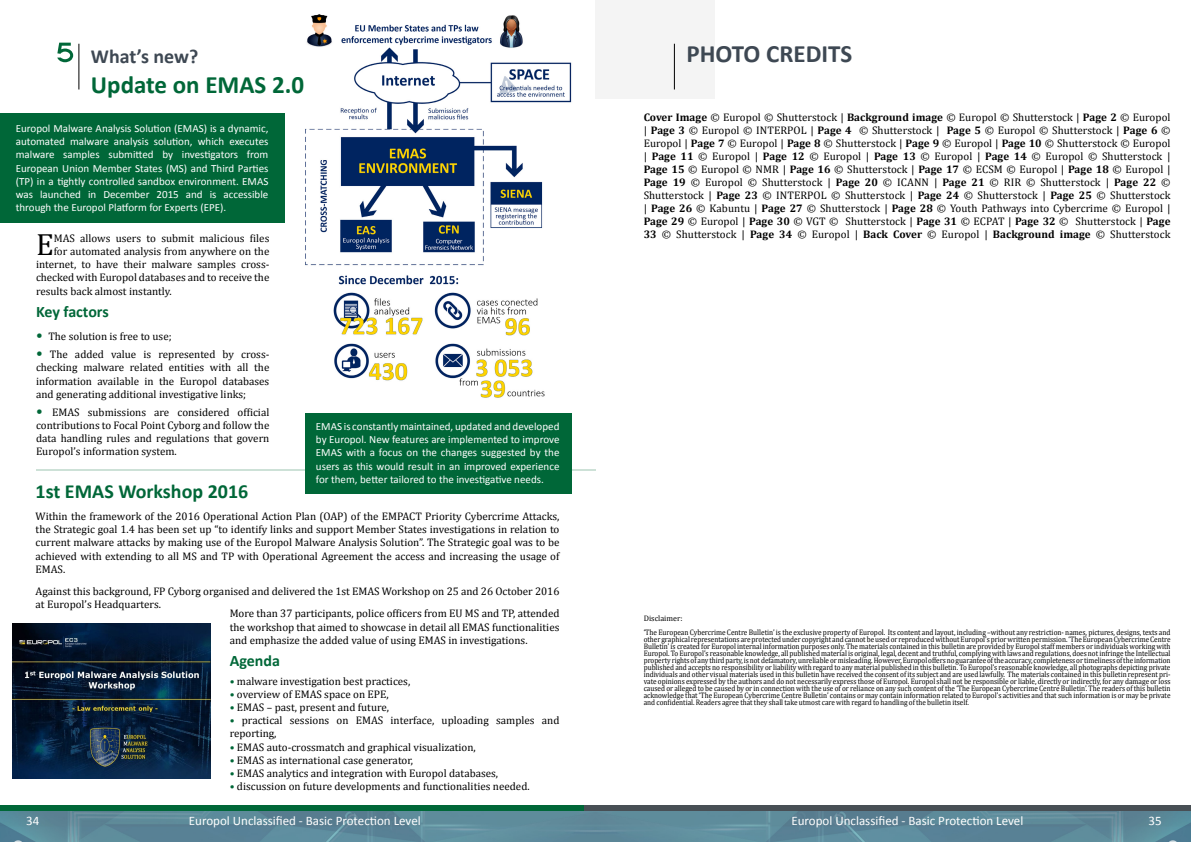
<style>
.page{position:relative;width:1191px;height:842px;background:#fff}
.page>*{position:absolute;margin:0;border:0;box-sizing:border-box;transform-origin:0 0}
.t1{font:30.8px "Cambria";color:#000}
.t2{font:700 25px "Calibri";color:#006738}
.t3{font:700 25px "Calibri";color:#3e4853}
.t4{font:700 20px "Calibri";color:#006738}
.t5{font:700 20px "Calibri";color:#3e4853}
.t6{font:700 16px "Calibri";color:#006738}
.t7{font:13px "Calibri";color:#fff}
.t8{font:11px/13.2px "Cambria";color:#000;text-align:justify}
.t9{font:11px/13px "Cambria";letter-spacing:.005em;color:#000101;text-align:justify}
.t10{font:11px/13.2px "Calibri";color:#fff;text-align:justify}
.t11{font:8px/7px "Cambria";color:#000;text-align:justify;scale:.9 1}
.t12{font:8px/14px "Cambria";color:#000}
.s1{font-size:15px;color:#006738}
.s2{color:#006738}
.s3{font-weight:700}
</style>
<div class="page">
<img style="left:0;top:811px;width:1191px;height:31px">
<img style="left:305px;top:14px;width:267px;height:384px">
<hr style="left:36px;top:470px;width:559px;height:1px;background:#006738">
<div style="left:305px;top:413px;width:266px;height:80px;background:#006738"></div>
<hr style="left:78px;top:44px;width:1px;height:45px;background:#000">
<div style="left:0;top:805px;width:596px;height:6px;background:#006738"></div>
<div style="left:0;top:113px;width:284px;height:110px;background:#006738"></div>
<img style="left:12px;top:623px;width:198px;height:155px">
<svg style="left:57px;top:43px;width:16px;height:19px"></svg>
<div style="left:595px;top:0;width:119px;height:99px;background:#f4f4f4"></div>
<hr style="left:674px;top:44px;width:1px;height:45px;background:#000">
<div style="left:585px;top:805px;width:606px;height:6px;background:#484f55"></div>
<h3 class="t5" style="left:91px;top:44px;width:109px">What’s new?</h3>
<h2 class="t2" style="left:91px;top:69px;width:215px">Update on EMAS 2.0</h2>
<p class="t10" style="left:16px;top:122px;width:254px">Europol Malware Analysis Solution (EMAS) is a dynamic, automated malware analysis solution, which executes malware samples submitted by investigators from European Union Member States (MS) and Third Parties (TP) in a tightly controlled sandbox environment. EMAS was launched in December 2015 and is accessible through the Europol Platform for Experts (EPE).</p>
<h1 class="t1" style="left:36px;top:226px;width:19px">E</h1>
<p class="t8" style="left:54px;top:231px;width:217px">MAS allows users to submit malicious files</p>
<p class="t8" style="left:54px;top:245px;width:217px">for automated analysis from anywhere on the</p>
<p class="t8" style="left:36px;top:258px;width:235px">internet, to have their malware samples cross-</p>
<p class="t8" style="left:36px;top:271px;width:235px">checked with Europol databases and to receive the</p>
<p class="t8" style="left:36px;top:284px;width:137px">results back almost instantly.</p>
<h3 class="t6" style="left:36px;top:301px;width:74px">Key factors</h3>
<p class="t8" style="left:36px;top:330px;width:137px"><span class="s1">•</span> The solution is free to use;</p>
<p class="t8" style="left:36px;top:348px;width:235px"><span class="s1">•</span> The added value is represented by cross&shy;checking malware related entities with all the information available in the Europol databases and generating additional investigative links;</p>
<p class="t8" style="left:36px;top:405px;width:235px"><span class="s1">•</span> EMAS submissions are considered official contributions to Focal Point Cyborg and follow the data handling rules and regulations that govern Europol’s information system.</p>
<p class="t10" style="left:316px;top:420px;width:245px">EMAS is constantly maintained, updated and developed by Europol. New features are implemented to improve EMAS with a focus on the changes suggested by the users as this would result in an improved experience for them, better tailored to the investigative needs.</p>
<h3 class="t4" style="left:36px;top:479px;width:214px">1st EMAS Workshop 2016</h3>
<p class="t8" style="left:36px;top:510px;width:525px">Within the framework of the 2016 Operational Action Plan (OAP) of the EMPACT Priority Cybercrime Attacks, the Strategic goal 1.4 has been set up “to identify links and support Member States investigations in relation to current malware attacks by making use of the Europol Malware Analysis Solution”. The Strategic goal was to be achieved with extending to all MS and TP with Operational Agreement the access and increasing the usage of EMAS.</p>
<p class="t8" style="left:36px;top:584px;width:525px">Against this background, FP Cyborg organised and delivered the 1st EMAS Workshop on 25 and 26 October 2016 at Europol’s Headquarters.</p>
<p class="t8" style="left:230px;top:607px;width:331px">More than 37 participants, police officers from EU MS and TP, attended the workshop that aimed to showcase in detail all EMAS functionalities and emphasize the added value of using EMAS in investigations.</p>
<h3 class="t6" style="left:230px;top:650px;width:52px">Agenda</h3>
<p class="t8" style="left:230px;top:674px;width:182px"><span class="s2">•</span> malware investigation best practices,</p>
<p class="t8" style="left:230px;top:687px;width:160px"><span class="s2">•</span> overview of EMAS space on EPE,</p>
<p class="t8" style="left:230px;top:701px;width:161px"><span class="s2">•</span> EMAS – past, present and future,</p>
<p class="t8" style="left:230px;top:714px;width:331px"><span class="s2">•</span> practical sessions on EMAS interface, uploading samples and reporting,</p>
<p class="t8" style="left:230px;top:740px;width:248px"><span class="s2">•</span> EMAS auto-crossmatch and graphical visualization,</p>
<p class="t8" style="left:230px;top:753px;width:185px"><span class="s2">•</span> EMAS as international case generator,</p>
<p class="t8" style="left:230px;top:767px;width:270px"><span class="s2">•</span> EMAS analytics and integration with Europol databases,</p>
<p class="t8" style="left:230px;top:780px;width:301px"><span class="s2">•</span> discussion on future developments and functionalities needed.</p>
<h2 class="t3" style="left:686px;top:38px;width:167px">PHOTO CREDITS</h2>
<p class="t9" style="left:643px;top:110px;width:528px"><span class="s3">Cover Image</span> © Europol © Shutterstock | <span class="s3">Background image</span> © Europol © Shutterstock | <span class="s3">Page 2</span> © Europol | <span class="s3">Page 3</span> © Europol © INTERPOL | <span class="s3">Page 4</span> © Shutterstock | <span class="s3">Page 5</span> © Europol © Shutterstock | <span class="s3">Page 6</span> © Europol | <span class="s3">Page 7</span> © Europol | <span class="s3">Page 8</span> © Shutterstock | <span class="s3">Page 9</span> © Europol | <span class="s3">Page 10</span> © Shutterstock © Europol | <span class="s3">Page 11</span> © Europol | <span class="s3">Page 12</span> © Europol | <span class="s3">Page 13</span> © Europol | <span class="s3">Page 14</span> © Europol © Shutterstock | <span class="s3">Page 15</span> © Europol © NMR | <span class="s3">Page 16</span> © Shutterstock | <span class="s3">Page 17</span> © ECSM © Europol | <span class="s3">Page 18</span> © Europol | <span class="s3">Page 19</span> © Europol © Shutterstock | <span class="s3">Page 20</span> © ICANN | <span class="s3">Page 21</span> © RIR © Shutterstock | <span class="s3">Page 22</span> © Shutterstock | <span class="s3">Page 23</span> © INTERPOL © Shutterstock | <span class="s3">Page 24</span> © Shutterstock | <span class="s3">Page 25</span> © Shutterstock | <span class="s3">Page 26</span> © Kabuntu | <span class="s3">Page 27</span> © Shutterstock | <span class="s3">Page 28</span> © Youth Pathways into Cybercrime © Europol | <span class="s3">Page 29</span> © Europol | <span class="s3">Page 30</span> © VGT © Shutterstock | <span class="s3">Page 31</span> © ECPAT | <span class="s3">Page 32</span> © Shutterstock | <span class="s3">Page 33</span> © Shutterstock | <span class="s3">Page 34</span> © Europol | <span class="s3">Back Cover</span> © Europol | <span class="s3">Background image</span> © Shutterstock</p>
<p class="t12" style="left:643px;top:611px;width:528px">Disclaimer:<br>‘The European Cybercrime Centre Bulletin’ is the exclusive property of Europol. Its content and layout, including –without any restriction- names, pictures, designs, texts and</p>
<p class="t11" style="left:643px;top:636px;width:587px">other graphical representations are protected under copyright and cannot be used or reproduced without Europol’s prior written permission. ‘The European Cybercrime Centre Bulletin’ is created for Europol internal information purposes only. The materials contained in this bulletin are provided by Europol staff members or individuals working with Europol. To Europol’s reasonable knowledge, all published material is original, legal, decent and truthful, complying with laws and regulations, does not infringe the Intellectual property rights of any third party, is not defamatory, unreliable or misleading. However, Europol offers no guarantee of the accuracy, completeness or timeliness of the information published and accepts no responsibility or liability with regard to any material published in this bulletin. To Europol’s reasonable knowledge, all photographs depicting private individuals and other visual materials used in this bulletin have received the consent of its subject and are used lawfully. The materials contained in this bulletin represent pri&shy;vate opinions expressed by the authors and do not necessarily express those of Europol. Europol shall not be responsible or liable, directly or indirectly, for any damage or loss caused or alleged to be caused by or in connection with the use of or reliance on any such content of the ‘The European Cybercrime Centre Bulletin’. The readers of this bulletin acknowledge that ‘The European Cybercrime Centre Bulletin’ contains or may contain information related to Europol’s activities and that such information is or may be private and confidential. Readers agree that they shall take utmost care with regard to handling of the bulletin itself.</p>
<p class="t7" style="left:26px;top:812px;width:15px">34</p>
<p class="t7" style="left:189px;top:812px;width:233px">Europol Unclassified - Basic Protection Level</p>
<p class="t7" style="left:791px;top:812px;width:233px">Europol Unclassified - Basic Protection Level</p>
<p class="t7" style="left:1148px;top:812px;width:15px">35</p>
</div>
